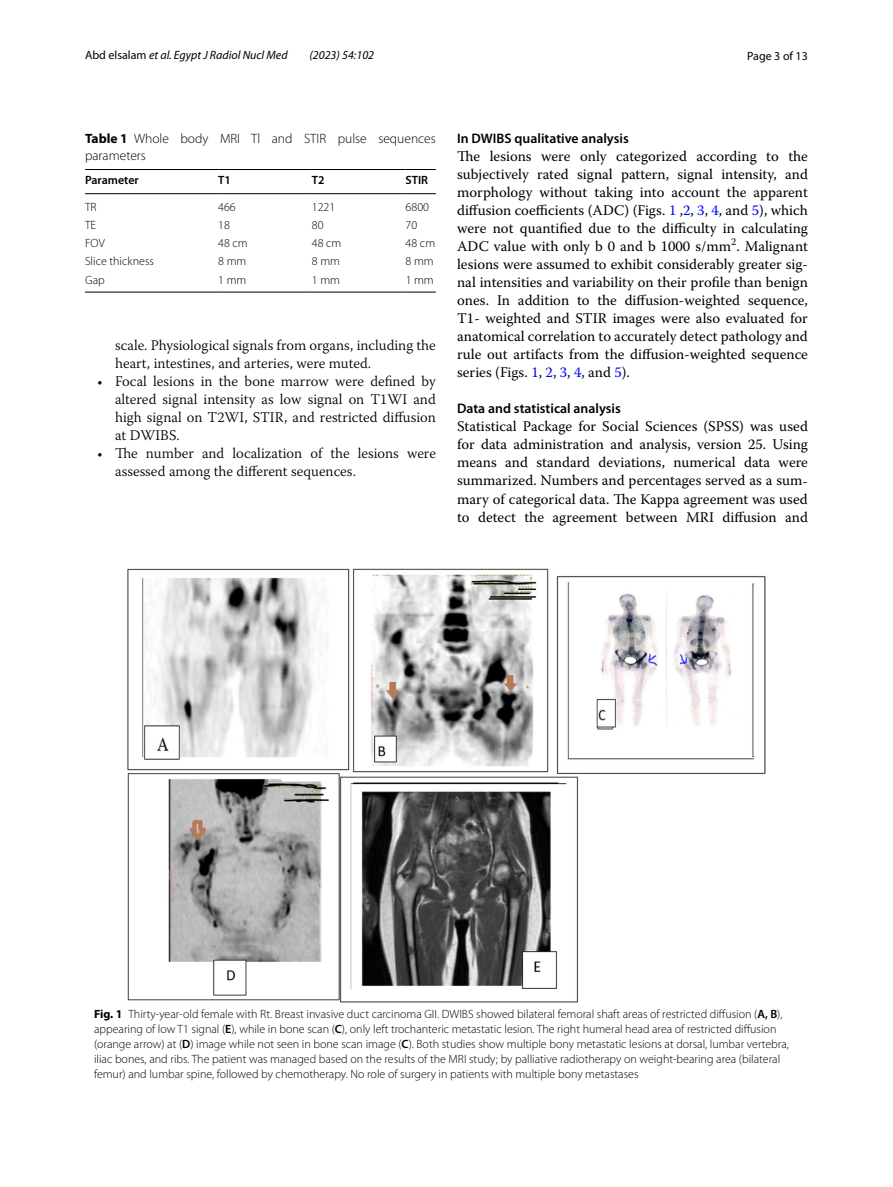
<style>
.page{position:relative;width:893px;height:1187px;background:#fff}
.page>*{position:absolute;margin:0;border:0;box-sizing:border-box;transform-origin:0 0}
.t1{font:14.7px/18px "Warnock Pro";color:#000;text-align:justify}
.t2{font:300 14.7px/18px "Warnock Pro";color:#000}
.t3{font:600 13.8px "Myriad Pro";color:#000}
.t4{font:300 13.5px/16.5px "Myriad Pro";color:#000}
.t5{font:300 12px/15px "Myriad Pro";color:#000}
.t6{font:italic 12px "Myriad Pro";color:#000}
.t7{font:600 12px "Myriad Pro";color:#000}
.t8{font:12px "Myriad Pro";color:#000}
.s1{font-style:normal}
.s2{font-weight:700}
.s3{color:#00f}
.s4{font-weight:600}
</style>
<div class="page">
<hr style="left:85px;top:169px;width:133px;height:1px;background:#000">
<hr style="left:85px;top:193px;width:133px;height:1px;background:#000">
<hr style="left:218px;top:169px;width:94px;height:1px;background:#000">
<hr style="left:218px;top:193px;width:94px;height:1px;background:#000">
<hr style="left:312px;top:169px;width:94px;height:1px;background:#000">
<hr style="left:312px;top:193px;width:94px;height:1px;background:#000">
<hr style="left:406px;top:169px;width:30px;height:1px;background:#000">
<hr style="left:406px;top:193px;width:30px;height:1px;background:#000">
<hr style="left:85px;top:292px;width:133px;height:1px;background:#000">
<hr style="left:218px;top:292px;width:94px;height:1px;background:#000">
<hr style="left:312px;top:292px;width:94px;height:1px;background:#000">
<hr style="left:406px;top:292px;width:30px;height:1px;background:#000">
<img style="left:127px;top:568px;width:638px;height:434px">
<p class="t6" style="left:85px;top:48px;width:204px"><span class="s1">Abd elsalam</span> et al. Egypt J Radiol Nucl Med</p>
<p class="t6" style="left:309px;top:48px;width:66px">(2023) 54:102</p>
<p class="t8" style="left:747px;top:48px;width:62px">Page 3 of 13</p>
<p class="t4" style="left:85px;top:130px;width:352px"><span class="s2">Table 1</span> Whole body MRI Tl and STIR pulse sequences parameters</p>
<p class="t7" style="left:85px;top:172px;width:55px">Parameter</p>
<p class="t7" style="left:218px;top:172px;width:14px">T1</p>
<p class="t7" style="left:312px;top:172px;width:14px">T2</p>
<p class="t7" style="left:406px;top:172px;width:24px">STIR</p>
<p class="t5" style="left:85px;top:199px;width:13px">TR</p>
<p class="t5" style="left:218px;top:199px;width:19px">466</p>
<p class="t5" style="left:312px;top:199px;width:25px">1221</p>
<p class="t5" style="left:406px;top:199px;width:25px">6800</p>
<p class="t5" style="left:85px;top:218px;width:13px">TE</p>
<p class="t5" style="left:218px;top:218px;width:13px">18</p>
<p class="t5" style="left:312px;top:218px;width:13px">80</p>
<p class="t5" style="left:406px;top:218px;width:13px">70</p>
<p class="t5" style="left:85px;top:236px;width:21px">FOV</p>
<p class="t5" style="left:218px;top:236px;width:31px">48 cm</p>
<p class="t5" style="left:312px;top:236px;width:31px">48 cm</p>
<p class="t5" style="left:406px;top:236px;width:31px">48 cm</p>
<p class="t5" style="left:85px;top:254px;width:70px">Slice thickness</p>
<p class="t5" style="left:218px;top:254px;width:30px">8mm</p>
<p class="t5" style="left:312px;top:254px;width:30px">8mm</p>
<p class="t5" style="left:406px;top:254px;width:30px">8mm</p>
<p class="t5" style="left:85px;top:272px;width:21px">Gap</p>
<p class="t5" style="left:218px;top:272px;width:30px">1mm</p>
<p class="t5" style="left:312px;top:272px;width:30px">1mm</p>
<p class="t5" style="left:406px;top:272px;width:30px">1mm</p>
<p class="t2" style="left:115px;top:336px;width:322px">scale. Physiological signals from organs, including the heart, intestines, and arteries, were muted.</p>
<p class="t2" style="left:115px;top:372px;width:322px;text-align:justify;text-indent:-18px">• Focal lesions in the bone marrow were defined by altered signal intensity as low signal on T1WI and high signal on T2WI, STIR, and restricted diffusion at DWIBS.</p>
<p class="t2" style="left:115px;top:444px;width:322px;text-indent:-18px">• The number and localization of the lesions were assessed among the different sequences.</p>
<p class="t3" style="left:457px;top:130px;width:173px">In DWIBS qualitative analysis</p>
<p class="t1" style="left:457px;top:147px;width:352px">The lesions were only categorized according to the subjectively rated signal pattern, signal intensity, and morphology without taking into account the apparent diffusion coefficients (ADC) (Figs. <span class="s3">1</span> ,<span class="s3">2</span>, <span class="s3">3</span>, <span class="s3">4</span>, and <span class="s3">5</span>), which were not quantified due to the difficulty in calculating ADC value with only b 0 and b 1000 s/mm<sup>2</sup>. Malignant lesions were assumed to exhibit considerably greater sig&shy;nal intensities and variability on their profile than benign ones. In addition to the diffusion-weighted sequence, T1- weighted and STIR images were also evaluated for anatomical correlation to accurately detect pathology and rule out artifacts from the diffusion-weighted sequence series (Figs. <span class="s3">1</span>, <span class="s3">2</span>, <span class="s3">3</span>, <span class="s3">4</span>, and <span class="s3">5</span>).</p>
<p class="t3" style="left:457px;top:400px;width:165px">Data and statistical analysis</p>
<p class="t1" style="left:457px;top:417px;width:352px">Statistical Package for Social Sciences (SPSS) was used for data administration and analysis, version 25. Using means and standard deviations, numerical data were summarized. Numbers and percentages served as a sum&shy;mary of categorical data. The Kappa agreement was used to detect the agreement between MRI diffusion and</p>
<p class="t5" style="left:94px;top:1006px;width:696px"><span class="s2">Fig. 1</span> Thirty-year-old female with Rt. Breast invasive duct carcinoma GII. DWIBS showed bilateral femoral shaft areas of restricted diffusion (<span class="s4">A, B</span>), appearing of low T1 signal (<span class="s4">E</span>), while in bone scan (<span class="s4">C</span>), only left trochanteric metastatic lesion. The right humeral head area of restricted diffusion (orange arrow) at (<span class="s4">D</span>) image while not seen in bone scan image (<span class="s4">C</span>). Both studies show multiple bony metastatic lesions at dorsal, lumbar vertebra, iliac bones, and ribs. The patient was managed based on the results of the MRI study; by palliative radiotherapy on weight-bearing area (bilateral femur) and lumbar spine, followed by chemotherapy. No role of surgery in patients with multiple bony metastases</p>
</div>
